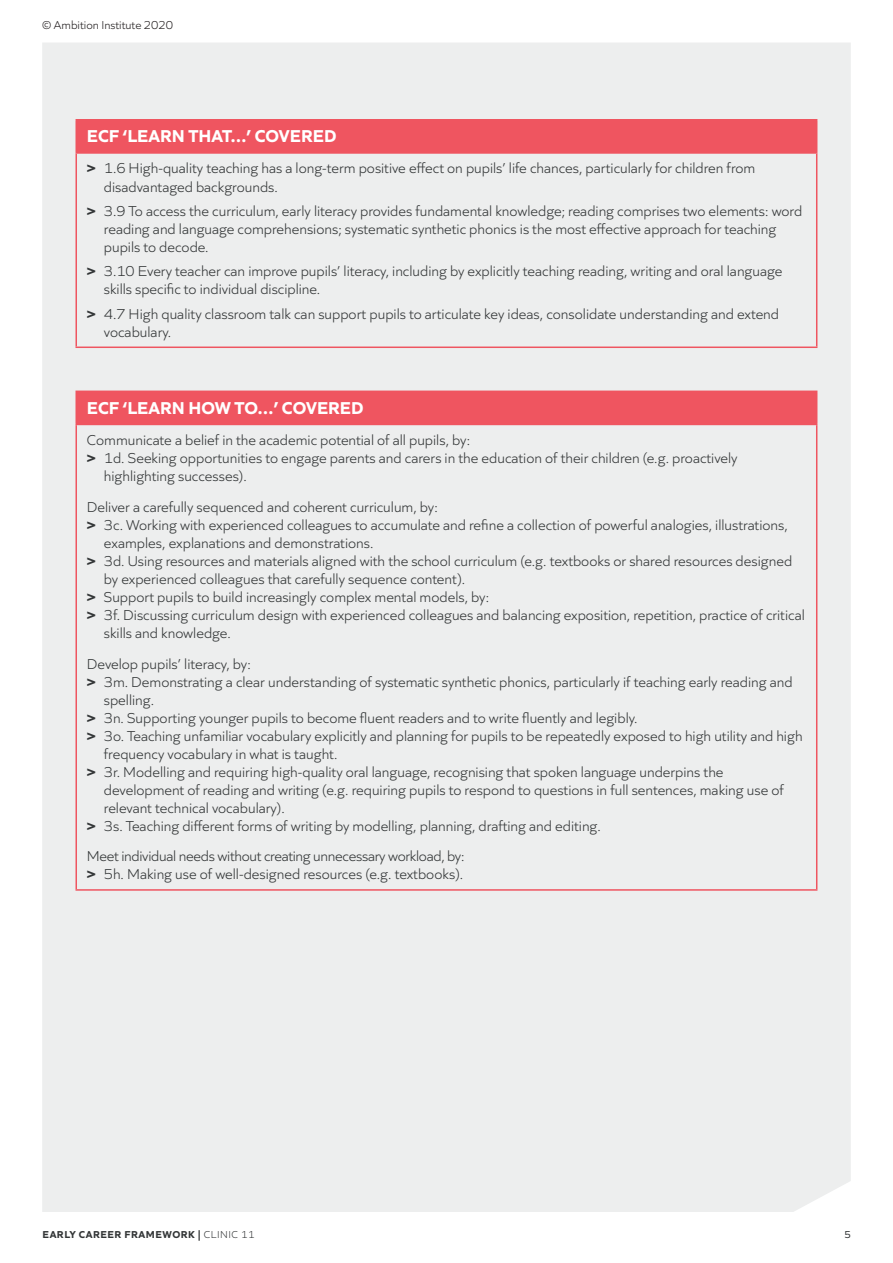
<style>
.page{position:relative;width:893px;height:1263px;background:#fff}
.page>*{position:absolute;margin:0;border:0;box-sizing:border-box;transform-origin:0 0}
.t1{font:700 18px "Quiet Sans";color:#fff}
.t2{font:300 15px/18px "Quiet Sans";color:#333637}
.t3{font:300 12px "Quiet Sans";color:#231f20}
.t4{font:700 10.5px "Quiet Sans";letter-spacing:.05em;color:#333637}
.t5{font:10.5px "Quiet Sans";color:#333637}
.s1{font-weight:700}
.s2{font-weight:300}
</style>
<div class="page">
<div style="left:42px;top:43px;width:809px;height:1169px;background:#edeeee"></div>
<div style="left:76px;top:391px;width:741px;height:33px;background:#ef5560"></div>
<hr style="left:75px;top:391px;width:742px;height:1px;background:#ef5560">
<hr style="left:75px;top:392px;width:2px;height:32px;background:#ef5560">
<hr style="left:75px;top:424px;width:742px;height:1px;background:#ef5560">
<hr style="left:75px;top:425px;width:2px;height:464px;background:#ef5560">
<hr style="left:816px;top:425px;width:1px;height:464px;background:#ef5560">
<hr style="left:75px;top:889px;width:742px;height:2px;background:#ef5560">
<div style="left:76px;top:120px;width:741px;height:33px;background:#ef5560"></div>
<hr style="left:75px;top:119px;width:742px;height:2px;background:#ef5560">
<hr style="left:75px;top:121px;width:2px;height:31px;background:#ef5560">
<hr style="left:75px;top:152px;width:742px;height:2px;background:#ef5560">
<hr style="left:75px;top:154px;width:2px;height:192px;background:#ef5560">
<hr style="left:816px;top:154px;width:1px;height:192px;background:#ef5560">
<hr style="left:75px;top:346px;width:742px;height:2px;background:#ef5560">
<p class="t3" style="left:42px;top:16px;width:133px">© Ambition Institute 2020</p>
<p class="t1" style="left:87px;top:122px;width:251px">ECF ‘LEARN THAT…’ COVERED</p>
<p class="t2" style="left:104px;top:159px;width:653px;text-indent:-17px"><span class="s1">&gt;</span> 1.6 High-quality teaching has a long-term positive effect on pupils’ life chances, particularly for children from disadvantaged backgrounds.</p>
<p class="t2" style="left:104px;top:201px;width:700px;text-indent:-17px"><span class="s1">&gt;</span> 3.9 To access the curriculum, early literacy provides fundamental knowledge; reading comprises two elements: word reading and language comprehensions; systematic synthetic phonics is the most effective approach for teaching pupils to decode.</p>
<p class="t2" style="left:104px;top:261px;width:680px;text-indent:-17px"><span class="s1">&gt;</span> 3.10 Every teacher can improve pupils’ literacy, including by explicitly teaching reading, writing and oral language skills specific to individual discipline.</p>
<p class="t2" style="left:104px;top:304px;width:677px;text-indent:-17px"><span class="s1">&gt;</span> 4.7 High quality classroom talk can support pupils to articulate key ideas, consolidate understanding and extend vocabulary.</p>
<p class="t1" style="left:87px;top:394px;width:278px">ECF ‘LEARN HOW TO…’ COVERED</p>
<p class="t2" style="left:87px;top:430px;width:385px">Communicate a belief in the academic potential of all pupils, by:</p>
<p class="t2" style="left:87px;top:448px;width:652px"><span class="s1">&gt;</span> 1d. Seeking opportunities to engage parents and carers in the education of their children (e.g. proactively</p>
<p class="t2" style="left:104px;top:466px;width:144px">highlighting successes).</p>
<p class="t2" style="left:87px;top:497px;width:352px">Deliver a carefully sequenced and coherent curriculum, by:</p>
<p class="t2" style="left:87px;top:515px;width:702px"><span class="s1">&gt;</span> 3c. Working with experienced colleagues to accumulate and refine a collection of powerful analogies, illustrations,</p>
<p class="t2" style="left:104px;top:533px;width:271px">examples, explanations and demonstrations.</p>
<p class="t2" style="left:87px;top:551px;width:707px"><span class="s1">&gt;</span> 3d. Using resources and materials aligned with the school curriculum (e.g. textbooks or shared resources designed</p>
<p class="t2" style="left:104px;top:569px;width:363px">by experienced colleagues that carefully sequence content).</p>
<p class="t2" style="left:87px;top:587px;width:404px"><span class="s1">&gt;</span> Support pupils to build increasingly complex mental models, by:</p>
<p class="t2" style="left:87px;top:605px;width:719px"><span class="s1">&gt;</span> 3f. Discussing curriculum design with experienced colleagues and balancing exposition, repetition, practice of critical</p>
<p class="t2" style="left:104px;top:623px;width:128px">skills and knowledge.</p>
<p class="t2" style="left:87px;top:654px;width:165px">Develop pupils’ literacy, by:</p>
<p class="t2" style="left:87px;top:672px;width:707px"><span class="s1">&gt;</span> 3m. Demonstrating a clear understanding of systematic synthetic phonics, particularly if teaching early reading and</p>
<p class="t2" style="left:104px;top:690px;width:52px">spelling.</p>
<p class="t2" style="left:87px;top:708px;width:552px"><span class="s1">&gt;</span> 3n. Supporting younger pupils to become fluent readers and to write fluently and legibly.</p>
<p class="t2" style="left:87px;top:726px;width:717px"><span class="s1">&gt;</span> 3o. Teaching unfamiliar vocabulary explicitly and planning for pupils to be repeatedly exposed to high utility and high</p>
<p class="t2" style="left:104px;top:744px;width:235px">frequency vocabulary in what is taught.</p>
<p class="t2" style="left:87px;top:762px;width:638px"><span class="s1">&gt;</span> 3r. Modelling and requiring high-quality oral language, recognising that spoken language underpins the</p>
<p class="t2" style="left:104px;top:780px;width:681px">development of reading and writing (e.g. requiring pupils to respond to questions in full sentences, making use of</p>
<p class="t2" style="left:104px;top:798px;width:182px">relevant technical vocabulary).</p>
<p class="t2" style="left:87px;top:816px;width:516px"><span class="s1">&gt;</span> 3s. Teaching different forms of writing by modelling, planning, drafting and editing.</p>
<p class="t2" style="left:87px;top:846px;width:379px">Meet individual needs without creating unnecessary workload, by: <span class="s1">&gt;</span> 5h. Making use of well-designed resources (e.g. textbooks).</p>
<p class="t4" style="left:43px;top:1226px;width:213px">EARLY CAREER FRAMEWORK | <span class="s2">CLINIC 11</span></p>
<p class="t5" style="left:844px;top:1226px;width:8px">5</p>
</div>
